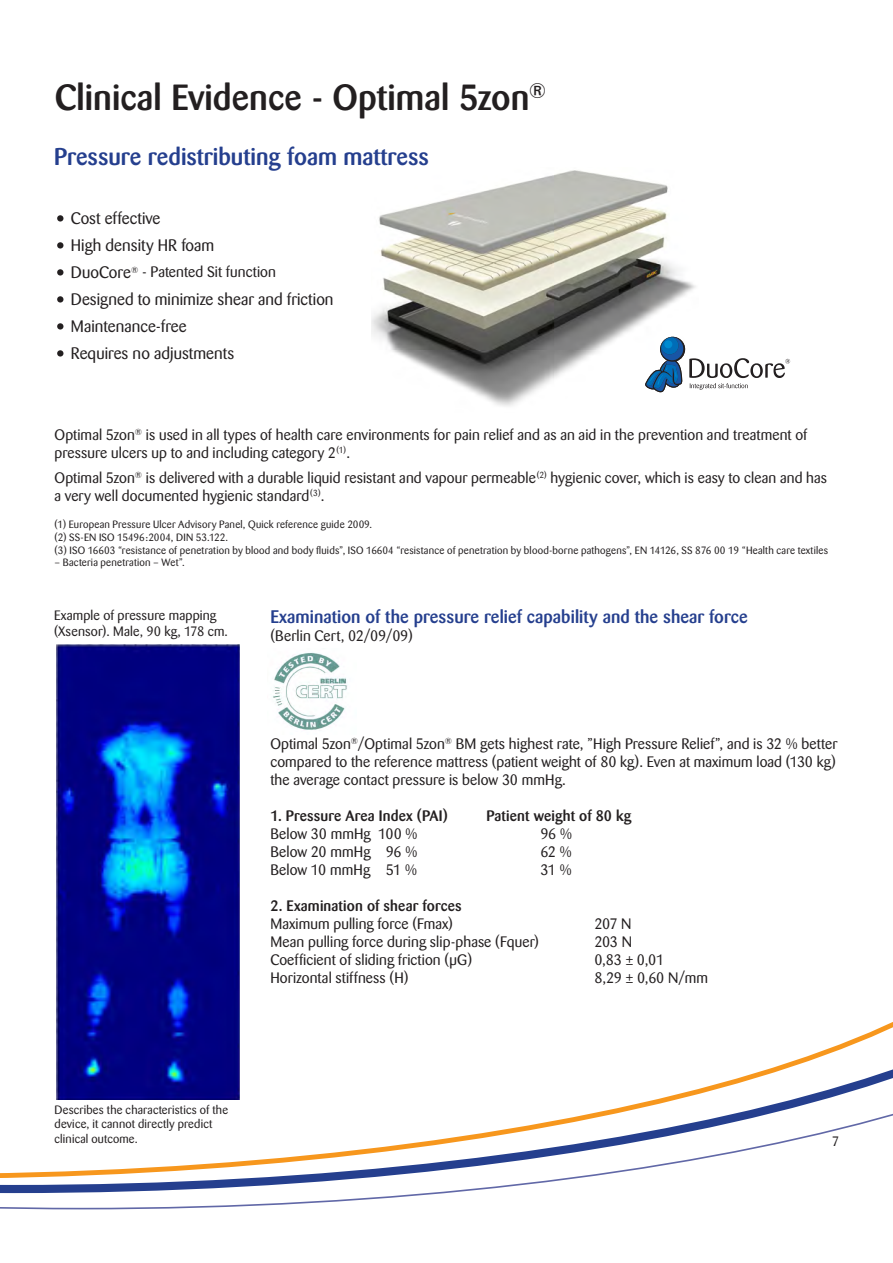
<style>
.page{position:relative;width:893px;height:1263px;background:#fff}
.page>*{position:absolute;margin:0;border:0;box-sizing:border-box;transform-origin:0 0}
.t1{font:51px "Barmeno";color:#231f20}
.t2{font:500 36px "Barmeno";color:#231f20}
.t3{font:500 24px "Barmeno";color:#253f8e}
.t4{font:500 18px "Barmeno";letter-spacing:.005em;color:#253f8e}
.t5{font:16.5px "Barmeno";letter-spacing:.005em;color:#231f20}
.t6{font:15px/18px "Barmeno";letter-spacing:.01em;color:#231f20}
.t7{font:500 15px "Barmeno";letter-spacing:.01em;color:#231f20}
.t8{font:13.5px/16.2px "Barmeno";letter-spacing:.01em;color:#231f20}
.t9{font:12px/14.4px "Barmeno";letter-spacing:.015em;color:#231f20}
.t10{font:10.5px "Barmeno";letter-spacing:.02em;color:#231f20}
.t11{font:10.5px "Barmeno";color:#231f20}
.s1{font-size:16.5px}
</style>
<div class="page">
<svg style="left:0;top:1022px;width:893px;height:171px"></svg>
<img style="left:371px;top:170px;width:325px;height:236px">
<img style="left:272px;top:652px;width:75px;height:78px">
<img style="left:56px;top:644px;width:184px;height:455px">
<svg style="left:645px;top:337px;width:145px;height:55px"></svg>
<p class="t2" style="left:55px;top:76px;width:493px">Clinical Evidence - Optimal 5zon<sup>®</sup></p>
<p class="t3" style="left:54px;top:143px;width:376px">Pressure redistributing foam mattress</p>
<p class="t1" style="left:54px;top:174px;width:14px">.</p>
<p class="t5" style="left:71px;top:209px;width:91px">Cost effective</p>
<p class="t1" style="left:54px;top:201px;width:14px">.</p>
<p class="t5" style="left:71px;top:236px;width:145px">High density HR foam</p>
<p class="t1" style="left:54px;top:228px;width:14px">.</p>
<p class="t6" style="left:71px;top:263px;width:207px"><span class="s1">DuoCore</span><sup>®</sup> - Patented Sit function</p>
<p class="t1" style="left:54px;top:255px;width:14px">.</p>
<p class="t5" style="left:71px;top:290px;width:264px">Designed to minimize shear and friction</p>
<p class="t1" style="left:54px;top:282px;width:14px">.</p>
<p class="t5" style="left:71px;top:317px;width:117px">Maintenance-free</p>
<p class="t1" style="left:54px;top:309px;width:14px">.</p>
<p class="t5" style="left:71px;top:344px;width:165px">Requires no adjustments</p>
<p class="t6" style="left:55px;top:426px;width:754px">Optimal 5zon<sup>®</sup> is used in all types of health care environments for pain relief and as an aid in the prevention and treatment of pressure ulcers up to and including category 2<sup>(1)</sup>.</p>
<p class="t6" style="left:55px;top:469px;width:774px">Optimal 5zon<sup>®</sup> is delivered with a durable liquid resistant and vapour permeable<sup>(2)</sup> hygienic cover, which is easy to clean and has a very well documented hygienic standard<sup>(3)</sup>.</p>
<p class="t10" style="left:55px;top:519px;width:319px">(1) European Pressure Ulcer Advisory Panel, Quick reference guide 2009.</p>
<p class="t11" style="left:55px;top:531px;width:175px">(2) SS-EN ISO 15496:2004, DIN 53.122.</p>
<p class="t10" style="left:55px;top:544px;width:775px">(3) ISO 16603 “resistance of penetration by blood and body fluids”, ISO 16604 “resistance of penetration by blood-borne pathogens”, EN 14126, SS 876 00 19 “Health care textiles</p>
<p class="t10" style="left:55px;top:556px;width:132px">– Bacteria penetration – Wet”.</p>
<p class="t8" style="left:54px;top:607px;width:175px">Example of pressure mapping (Xsensor). Male, 90 kg, 178 cm.</p>
<p class="t4" style="left:270px;top:606px;width:479px">Examination of the pressure relief capability and the shear force</p>
<p class="t6" style="left:270px;top:627px;width:144px">(Berlin Cert, 02/09/09)</p>
<p class="t6" style="left:270px;top:735px;width:569px;text-align:justify">Optimal 5zon<sup>®</sup>/Optimal 5zon<sup>®</sup> BM gets highest rate, ”High Pressure Relief”, and is 32 % better compared to the reference mattress (patient weight of 80 kg). Even at maximum load (130 kg) the average contact pressure is below 30 mmHg.</p>
<p class="t7" style="left:270px;top:807px;width:179px">1. Pressure Area Index (PAI)</p>
<p class="t7" style="left:486px;top:807px;width:146px">Patient weight of 80 kg</p>
<p class="t6" style="left:270px;top:825px;width:149px">Below 30 mmHg 100 %</p>
<p class="t6" style="left:540px;top:825px;width:33px">96 %</p>
<p class="t6" style="left:270px;top:843px;width:148px">Below 20 mmHg 96 %</p>
<p class="t6" style="left:540px;top:843px;width:33px">62 %</p>
<p class="t6" style="left:270px;top:861px;width:148px">Below 10 mmHg 51 %</p>
<p class="t6" style="left:540px;top:861px;width:33px">31 %</p>
<p class="t7" style="left:270px;top:897px;width:193px">2. Examination of shear forces</p>
<p class="t6" style="left:270px;top:915px;width:184px">Maximum pulling force (Fmax)</p>
<p class="t6" style="left:594px;top:915px;width:39px">207 N</p>
<p class="t6" style="left:270px;top:933px;width:270px">Mean pulling force during slip-phase (Fquer)</p>
<p class="t6" style="left:594px;top:933px;width:39px">203 N</p>
<p class="t6" style="left:270px;top:951px;width:203px">Coefficient of sliding friction (μG)</p>
<p class="t6" style="left:594px;top:951px;width:71px">0,83 ± 0,01</p>
<p class="t6" style="left:270px;top:969px;width:140px">Horizontal stiffness (H)</p>
<p class="t6" style="left:594px;top:969px;width:115px">8,29 ± 0,60 N/mm</p>
<p class="t9" style="left:55px;top:1103px;width:175px">Describes the characteristics of the device, it cannot directly predict clinical outcome.</p>
<p class="t8" style="left:832px;top:1133px;width:9px">7</p>
</div>
